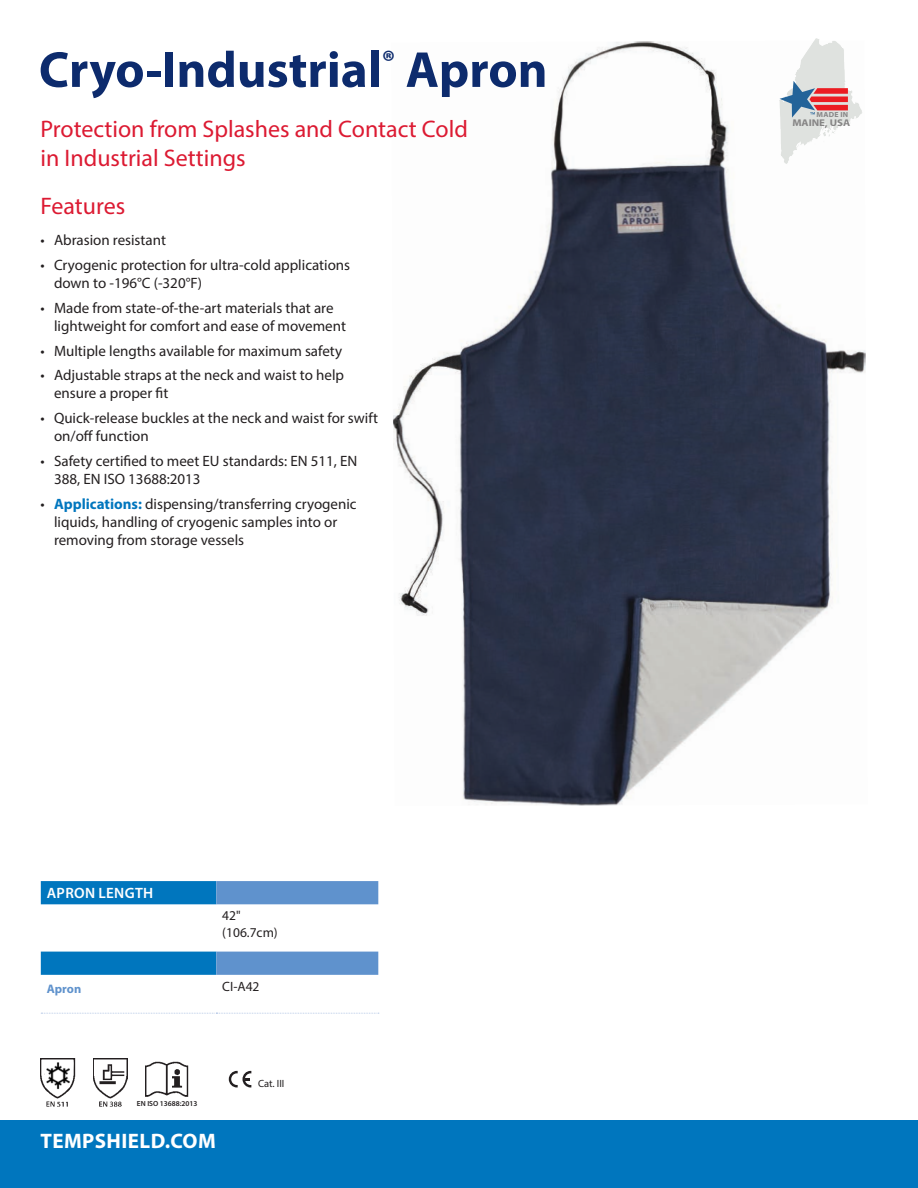
<style>
.page{position:relative;width:918px;height:1188px;background:#fff}
.page>*{position:absolute;margin:0;border:0;box-sizing:border-box;transform-origin:0 0}
.t1{font:700 51px "Myriad Pro";color:#0d2b6d}
.t2{font:24px/28.8px "Myriad Pro";color:#dc1a32}
.t3{font:700 21px "Myriad Pro";letter-spacing:.02em;color:#fff}
.t4{font:15px/18px "Myriad Pro";color:#231f20}
.Side_Bar__H1_white{font:600 15px "Myriad Pro";letter-spacing:.02em;color:#fff}
.Chart_Body{font:13.5px/16.2px "Myriad Pro";color:#231f20}
.Left_Cell_Text{font:700 12.3px "Myriad Pro";letter-spacing:-.005em;color:#5f92cc}
.Certifications{font:10.5px "Myriad Pro";color:#231f20}
.t5{font:700 9.75px "Myriad Pro";letter-spacing:-.005em;color:#888787;scale:1.11 1}
.Certifications-2{font:600 7.35px "Myriad Pro";color:#231f20}
.t6{font:700 7.35px "Myriad Pro";letter-spacing:.025em;color:#888787;scale:1.06 1}
.s1{font-weight:700;color:#0076be}
</style>
<div class="page">
<img style="left:393px;top:41px;width:473px;height:765px">
<img style="left:40px;top:1059px;width:35px;height:48px">
<img style="left:93px;top:1059px;width:34px;height:48px">
<svg style="left:43px;top:1061px;width:31px;height:34px"></svg>
<img style="left:46px;top:1062px;width:24px;height:27px">
<svg style="left:229px;top:1071px;width:22px;height:16px"></svg>
<svg style="left:41px;top:881px;width:337px;height:94px"></svg>
<svg style="left:41px;top:1013px;width:338px;height:1px"></svg>
<img style="left:145px;top:1061px;width:43px;height:36px">
<div style="left:0;top:1120px;width:918px;height:68px;background:#0076be"></div>
<h1 class="t1" style="left:39px;top:36px;width:510px">Cryo-Industrial<sup>®</sup> Apron</h1>
<h2 class="t2" style="left:40px;top:114px;width:429px">Protection from Splashes and Contact Cold in Industrial Settings</h2>
<h2 class="t2" style="left:40px;top:191px;width:86px">Features</h2>
<p class="t4" style="left:40px;top:231px;width:127px">• Abrasion resistant</p>
<p class="t4" style="left:54px;top:256px;width:298px;text-indent:-14px">• Cryogenic protection for ultra-cold applications down to -196°C (-320°F)</p>
<p class="t4" style="left:54px;top:298px;width:294px;text-indent:-14px">• Made from state-of-the-art materials that are lightweight for comfort and ease of movement</p>
<p class="t4" style="left:40px;top:341px;width:303px">• Multiple lengths available for maximum safety</p>
<p class="t4" style="left:54px;top:366px;width:292px;text-indent:-14px">• Adjustable straps at the neck and waist to help ensure a proper fit</p>
<p class="t4" style="left:54px;top:409px;width:325px;text-indent:-14px">• Quick-release buckles at the neck and waist for swift on/off function</p>
<p class="t4" style="left:54px;top:451px;width:305px;text-indent:-14px">• Safety certified to meet EU standards: EN 511, EN<br>388, EN ISO 13688:2013</p>
<p class="t4" style="left:54px;top:494px;width:304px;text-indent:-14px">• <span class="s1">Applications:</span> dispensing/transferring cryogenic liquids, handling of cryogenic samples into or removing from storage vessels</p>
<p class="Side_Bar__H1_white" style="left:47px;top:884px;width:108px">APRON LENGTH</p>
<p class="Chart_Body" style="left:222px;top:908px;width:57px">42" (106.7cm)</p>
<p class="Left_Cell_Text" style="left:47px;top:981px;width:36px">Apron</p>
<p class="Chart_Body" style="left:222px;top:978px;width:39px">CI-A42</p>
<p class="Certifications-2" style="left:137px;top:1099px;width:62px">EN ISO 13688:2013</p>
<h3 class="t3" style="left:40px;top:1127px;width:177px">TEMPSHIELD.COM</h3>
<p class="Certifications" style="left:258px;top:1077px;width:28px">Cat. III</p>
<p class="t6" style="left:817px;top:110px;width:31px">MADE IN</p>
<p class="t5" style="left:792px;top:116px;width:54px">MAINE, USA</p>
</div>
